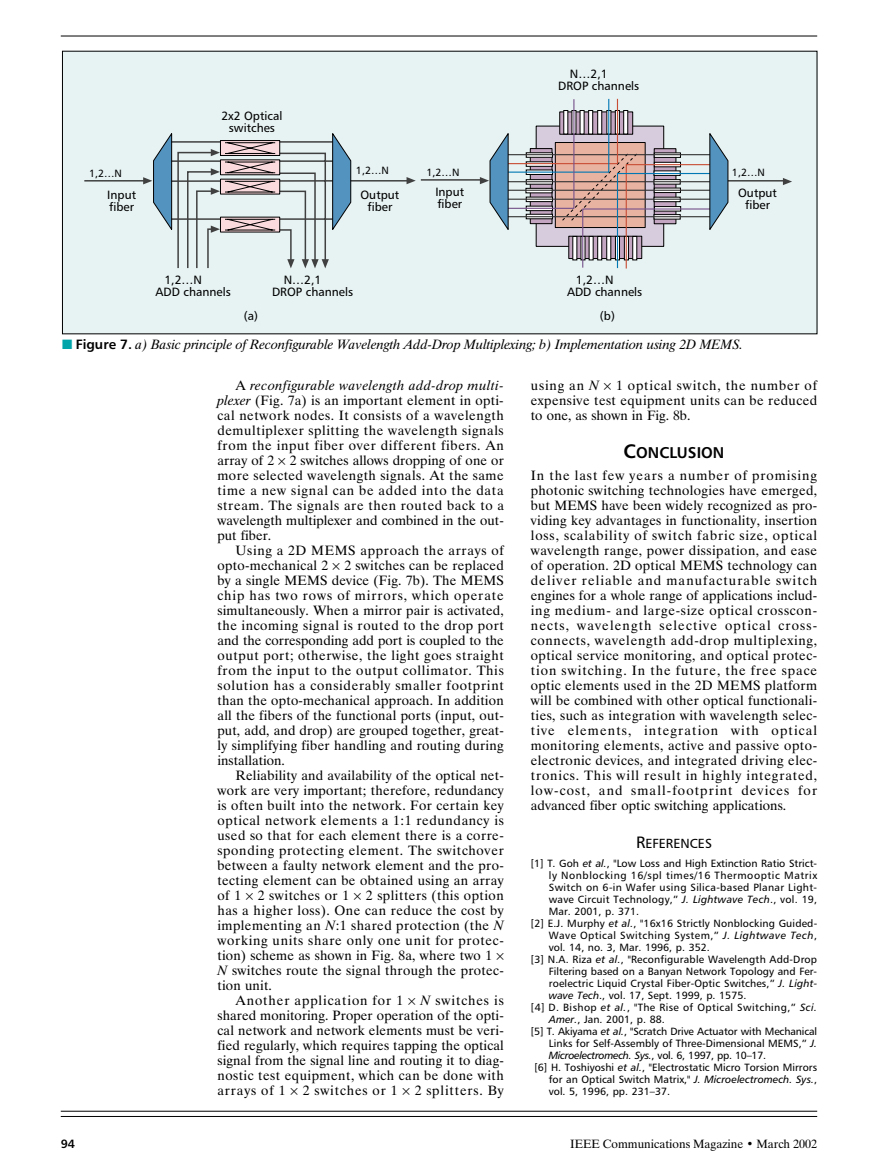
<style>
.page{position:relative;width:878px;height:1175px;background:#fff}
.page>*{position:absolute;margin:0;border:0;box-sizing:border-box;transform-origin:0 0}
.t1{font:15.6px "Humanist 777 BT Bold B";color:#000}
.t2{font:13.5px/15px "Dutch 801 BT";letter-spacing:.03em;color:#000;text-align:justify}
.t3{font:italic 13.5px "Dutch 801 BT";color:#000}
.t4{font:13.5px "Dutch 801 BT";letter-spacing:.01em;color:#000}
.t5{font:13.5px "Dutch 801 BT";letter-spacing:.05em;color:#000}
.t6{font:13.5px "Dutch 801 BT";letter-spacing:.06em;color:#000}
.t7{font:13.5px "Dutch 801 BT";letter-spacing:.065em;color:#000}
.t8{font:13.2px "Humanist 777 BT Roman B";color:#000}
.t9{font:12px/12px "Humanist 777 BT Roman B";color:#000}
.t10{font:12px "Dutch 801 BT";color:#000}
.t11{font:12px "Humanist 777 BT Bold B";color:#000}
.t12{font:10.5px/12px "Humanist 777 BT Roman B";letter-spacing:.015em;color:#000;text-align:justify}
.t13{font:10.5px "Humanist 777 BT Roman B";letter-spacing:.04em;color:#000}
.t14{font:10.5px "Humanist 777 BT Roman B";letter-spacing:-.01em;color:#000}
.t15{font:10.5px "Humanist 777 BT Roman B";letter-spacing:.05em;color:#000}
.t16{font:10.5px "Humanist 777 BT Italic B";letter-spacing:-.03em;color:#000}
.s1{color:#00a4a9}
.s2{font-family:"Humanist 777 BT Bold B";font-style:normal}
.s3{font-style:italic}
.s4{font-size:19.5px}
.s5{font-size:16.5px}
.s6{font-family:"Humanist 777 BT Italic B"}
.s7{font-family:"Humanist 777 BT Roman B"}
</style>
<div class="page">
<hr style="left:61px;top:36px;width:756px;height:1px;background:#000">
<hr style="left:61px;top:1116px;width:756px;height:1px;background:#000">
<hr style="left:61px;top:1110px;width:756px;height:1px;background:#000">
<div style="left:62px;top:51px;width:755px;height:283px;background:#e7f2f2"></div>
<svg style="left:406px;top:177px;width:10px;height:7px"></svg>
<svg style="left:782px;top:178px;width:10px;height:7px"></svg>
<hr style="left:421px;top:179px;width:61px;height:2px;background:#404040">
<hr style="left:84px;top:180px;width:62px;height:1px;background:#404040">
<hr style="left:346px;top:180px;width:62px;height:1px;background:#404040">
<svg style="left:143px;top:133px;width:208px;height:136px"></svg>
<hr style="left:722px;top:180px;width:61px;height:1px;background:#404040">
<svg style="left:480px;top:98px;width:248px;height:171px"></svg>
<p class="t9" style="left:221px;top:111px;width:63px;text-align:center">2x2 Optical switches</p>
<p class="t9" style="left:558px;top:69px;width:82px;text-indent:12px">N…2,1<br>DROP channels</p>
<p class="t12" style="left:356px;top:166px;width:34px">1,2…N</p>
<p class="t12" style="left:426px;top:167px;width:34px">1,2…N</p>
<p class="t12" style="left:732px;top:167px;width:34px">1,2…N</p>
<p class="t9" style="left:435px;top:187px;width:30px">Input fiber</p>
<p class="t12" style="left:89px;top:168px;width:34px">1,2…N</p>
<p class="t9" style="left:107px;top:190px;width:30px">Input fiber</p>
<p class="t9" style="left:360px;top:190px;width:40px;text-align:center">Output fiber</p>
<p class="t9" style="left:738px;top:188px;width:40px;text-align:center">Output fiber</p>
<p class="t9" style="left:155px;top:275px;width:77px;text-indent:9px">1,2…N<br>ADD channels</p>
<p class="t9" style="left:567px;top:275px;width:77px;text-indent:9px">1,2…N<br>ADD channels</p>
<p class="t9" style="left:272px;top:275px;width:82px;text-indent:12px">N…2,1<br>DROP channels</p>
<p class="t9" style="left:244px;top:311px;width:16px">(a)</p>
<p class="t9" style="left:600px;top:311px;width:16px">(b)</p>
<p class="t3" style="left:62px;top:339px;width:682px"><span class="s1">■</span> <span class="s2">Figure 7.</span> a) Basic principle of Reconfigurable Wavelength Add-Drop Multiplexing; b) Implementation using 2D MEMS.</p>
<p class="t2" style="left:217px;top:379px;width:288px;text-indent:18px">A <span class="s3">reconfigurable wavelength add-drop multi&shy;plexer</span> (Fig. 7a) is an important element in opti&shy;cal network nodes. It consists of a wavelength demultiplexer splitting the wavelength signals from the input fiber over different fibers. An array of 2 2 switches allows dropping of one or more selected wavelength signals. At the same time a new signal can be added into the data stream. The signals are then routed back to a wavelength multiplexer and combined in the out&shy;put fiber.</p>
<p class="t2" style="left:217px;top:544px;width:288px;text-indent:18px">Using a 2D MEMS approach the arrays of opto-mechanical 2 2 switches can be replaced by a single MEMS device (Fig. 7b). The MEMS chip has two rows of mirrors, which operate simultaneously. When a mirror pair is activated, the incoming signal is routed to the drop port and the corresponding add port is coupled to the output port; otherwise, the light goes straight from the input to the output collimator. This solution has a considerably smaller footprint than the opto-mechanical approach. In addition all the fibers of the functional ports (input, out&shy;put, add, and drop) are grouped together, great&shy;ly simplifying fiber handling and routing during installation.</p>
<p class="t2" style="left:235px;top:769px;width:270px">Reliability and availability of the optical net-</p>
<p class="t2" style="left:217px;top:784px;width:288px">work are very important; therefore, redundancy</p>
<p class="t2" style="left:217px;top:799px;width:288px">is often built into the network. For certain key</p>
<p class="t2" style="left:217px;top:814px;width:288px">optical network elements a 1:1 redundancy is</p>
<p class="t2" style="left:217px;top:829px;width:288px">used so that for each element there is a corre-</p>
<p class="t2" style="left:217px;top:844px;width:288px">sponding protecting element. The switchover</p>
<p class="t2" style="left:217px;top:859px;width:288px">between a faulty network element and the pro-</p>
<p class="t2" style="left:217px;top:874px;width:288px">tecting element can be obtained using an array</p>
<p class="t2" style="left:217px;top:889px;width:288px">of 1 2 switches or 1 2 splitters (this option</p>
<p class="t2" style="left:217px;top:904px;width:288px">has a higher loss). One can reduce the cost by</p>
<p class="t2" style="left:217px;top:919px;width:288px">implementing an <span class="s3">N</span>:1 shared protection (the <span class="s3">N</span></p>
<p class="t5" style="left:217px;top:935px;width:288px">working units share only one unit for protec-</p>
<p class="t4" style="left:217px;top:950px;width:276px">tion) scheme as shown in Fig. 8a, where two 1</p>
<p class="t2" style="left:217px;top:964px;width:288px"><span class="s3">N</span> switches route the signal through the protec-</p>
<p class="t4" style="left:217px;top:980px;width:56px">tion unit.</p>
<p class="t7" style="left:235px;top:995px;width:169px">Another application for 1</p>
<p class="t2" style="left:217px;top:994px;width:288px;text-indent:203px"><span class="s3">N</span> switches is shared monitoring. Proper operation of the opti&shy;cal network and network elements must be veri&shy;fied regularly, which requires tapping the optical signal from the signal line and routing it to diag&shy;nostic test equipment, which can be done with arrays of 1</p>
<p class="t6" style="left:303px;top:1085px;width:96px">2 switches or 1</p>
<p class="t6" style="left:414px;top:1085px;width:91px">2 splitters. By</p>
<p class="t2" style="left:531px;top:379px;width:288px;text-indent:85px">1 optical switch, the number of expensive test equipment units can be reduced to one, as shown in Fig. 8b.</p>
<p class="t1" style="left:623px;top:447px;width:102px"><span class="s4">C</span>ONCLUSION</p>
<p class="t2" style="left:531px;top:469px;width:288px">In the last few years a number of promising photonic switching technologies have emerged, but MEMS have been widely recognized as pro&shy;viding key advantages in functionality, insertion loss, scalability of switch fabric size, optical wavelength range, power dissipation, and ease of operation. 2D optical MEMS technology can deliver reliable and manufacturable switch engines for a whole range of applications includ&shy;ing medium- and large-size optical crosscon&shy;nects, wavelength selective optical cross&shy;connects, wavelength add-drop multiplexing, optical service monitoring, and optical protec&shy;tion switching. In the future, the free space optic elements used in the 2D MEMS platform will be combined with other optical functionali&shy;ties, such as integration with wavelength selec&shy;tive elements, integration with optical monitoring elements, active and passive opto&shy;electronic devices, and integrated driving elec&shy;tronics. This will result in highly integrated, low-cost, and small-footprint devices for advanced fiber optic switching applications.</p>
<p class="t8" style="left:636px;top:838px;width:77px"><span class="s5">R</span>EFERENCES</p>
<p class="t12" style="left:531px;top:858px;width:288px">[1] T. Goh <span class="s6">et al.</span>, "Low Loss and High Extinction Ratio Strict-</p>
<p class="t15" style="left:549px;top:872px;width:270px">ly Nonblocking 16/spl times/16 Thermooptic Matrix</p>
<p class="t12" style="left:549px;top:882px;width:270px">Switch on 6-in Wafer using Silica-based Planar Light-</p>
<p class="t12" style="left:549px;top:894px;width:270px">wave Circuit Technology,” <span class="s6">J. Lightwave Tech</span>., vol. 19,</p>
<p class="t12" style="left:549px;top:906px;width:92px">Mar. 2001, p. 371.</p>
<p class="t12" style="left:531px;top:918px;width:288px">[2] E.J. Murphy <span class="s6">et al.</span>, "16x16 Strictly Nonblocking Guided-</p>
<p class="t13" style="left:549px;top:932px;width:270px">Wave Optical Switching System,” <span class="s6">J. Lightwave Tech</span>,</p>
<p class="t12" style="left:549px;top:942px;width:162px">vol. 14, no. 3, Mar. 1996, p. 352.</p>
<p class="t12" style="left:531px;top:954px;width:288px">[3] N.A. Riza <span class="s6">et al.</span>, "Reconfigurable Wavelength Add-Drop</p>
<p class="t12" style="left:549px;top:966px;width:270px">Filtering based on a Banyan Network Topology and Fer-</p>
<p class="t12" style="left:549px;top:978px;width:270px">roelectric Liquid Crystal Fiber-Optic Switches,” <span class="s6">J. Light-</span></p>
<p class="t12" style="left:549px;top:990px;width:199px"><span class="s6">wave Tech</span>., vol. 17, Sept. 1999, p. 1575.</p>
<p class="t13" style="left:531px;top:1004px;width:288px">[4] D. Bishop <span class="s6">et al.</span>, "The Rise of Optical Switching,” <span class="s6">Sci.</span></p>
<p class="t12" style="left:549px;top:1014px;width:117px"><span class="s6">Amer.</span>, Jan. 2001, p. 88.</p>
<p class="t14" style="left:531px;top:1028px;width:288px">[5] T. Akiyama <span class="s6">et al.</span>, "Scratch Drive Actuator with Mechanical</p>
<p class="t12" style="left:549px;top:1038px;width:270px">Links for Self-Assembly of Three-Dimensional MEMS,” <span class="s6">J.</span></p>
<p class="t16" style="left:549px;top:1052px;width:219px">Microelectromech. Sys.<span class="s7">, vol. 6, 1997, pp. 10–17.</span></p>
<p class="t12" style="left:549px;top:1062px;width:270px;text-indent:-14px">[6] H. Toshiyoshi <span class="s6">et al.</span>, "Electrostatic Micro Torsion Mirrors for an Optical Switch Matrix," <span class="s6">J. Microelectromech. Sys.</span>, vol. 5, 1996, pp. 231–37.</p>
<p class="t2" style="left:531px;top:379px;width:70px">using an <span class="s3">N</span></p>
<p class="t11" style="left:61px;top:1139px;width:16px">94</p>
<p class="t10" style="left:570px;top:1139px;width:248px">IEEE Communications Magazine • March 2002</p>
</div>
